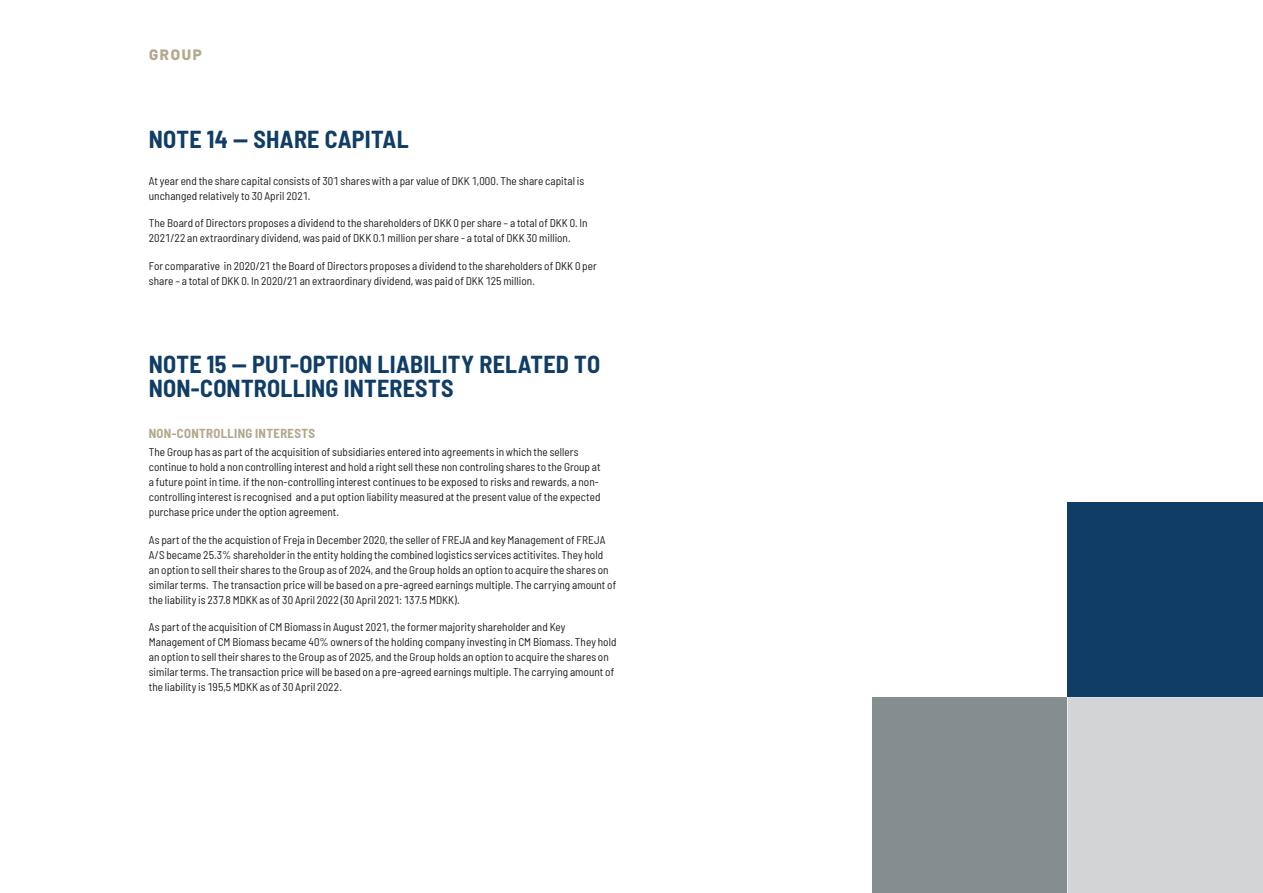
<style>
.page{position:relative;width:1263px;height:893px;background:#fff}
.page>*{position:absolute;margin:0;border:0;box-sizing:border-box;transform-origin:0 0}
.t1{font:700 semi-condensed 24px/24px "Barlow";letter-spacing:.01em;color:#103d66}
.t2{font:800 15px "Barlow";letter-spacing:.11em;color:#b3a78c}
.t3{font:700 semi-condensed 12.75px "Barlow";letter-spacing:.025em;color:#b3a78c}
.t4{font:semi-condensed 11.25px/15px "Barlow";letter-spacing:.005em;color:#1d1d1b}
</style>
<div class="page">
<div style="left:1067px;top:502px;width:196px;height:195px;background:#103d66"></div>
<div style="left:872px;top:697px;width:195px;height:196px;background:#858d8e"></div>
<div style="left:1067px;top:697px;width:196px;height:196px;background:#d3d4d6"></div>
<h2 class="t2" style="left:149px;top:43px;width:54px">GROUP</h2>
<h1 class="t1" style="left:149px;top:126px;width:261px">NOTE 14 — SHARE CAPITAL</h1>
<p class="t4" style="left:149px;top:172px;width:437px">At year end the share capital consists of 301 shares with a par value of DKK 1,000. The share capital is unchanged relatively to 30 April 2021.</p>
<p class="t4" style="left:149px;top:215px;width:440px">The Board of Directors proposes a dividend to the shareholders of DKK 0 per share – a total of DKK 0. In<br>2021/22 an extraordinary dividend, was paid of DKK 0.1 million per share - a total of DKK 30 million.</p>
<p class="t4" style="left:149px;top:258px;width:449px">For comparative in 2020/21 the Board of Directors proposes a dividend to the shareholders of DKK 0 per share – a total of DKK 0. In 2020/21 an extraordinary dividend, was paid of DKK 125 million.</p>
<h1 class="t1" style="left:149px;top:350px;width:453px">NOTE 15 — PUT-OPTION LIABILITY RELATED TO<br>NON-CONTROLLING INTERESTS</h1>
<p class="t3" style="left:149px;top:424px;width:168px">NON-CONTROLLING INTERESTS</p>
<p class="t4" style="left:149px;top:443px;width:453px">The Group has as part of the acquisition of subsidiaries entered into agreements in which the sellers continue to hold a non controlling interest and hold a right sell these non controling shares to the Group at a future point in time. if the non-controlling interest continues to be exposed to risks and rewards, a non&shy;controlling interest is recognised and a put option liability measured at the present value of the expected purchase price under the option agreement.</p>
<p class="t4" style="left:149px;top:531px;width:469px">As part of the the acquistion of Freja in December 2020, the seller of FREJA and key Management of FREJA A/S became 25.3% shareholder in the entity holding the combined logistics services actitivites. They hold an option to sell their shares to the Group as of 2024, and the Group holds an option to acquire the shares on similar terms. The transaction price will be based on a pre-agreed earnings multiple. The carrying amount of the liability is 237.8 MDKK as of 30 April 2022 (30 April 2021: 137.5 MDKK).</p>
<p class="t4" style="left:149px;top:619px;width:469px">As part of the acquisition of CM Biomass in August 2021, the former majority shareholder and Key Management of CM Biomass became 40% owners of the holding company investing in CM Biomass. They hold an option to sell their shares to the Group as of 2025, and the Group holds an option to acquire the shares on similar terms. The transaction price will be based on a pre-agreed earnings multiple. The carrying amount of the liability is 195,5 MDKK as of 30 April 2022.</p>
</div>
